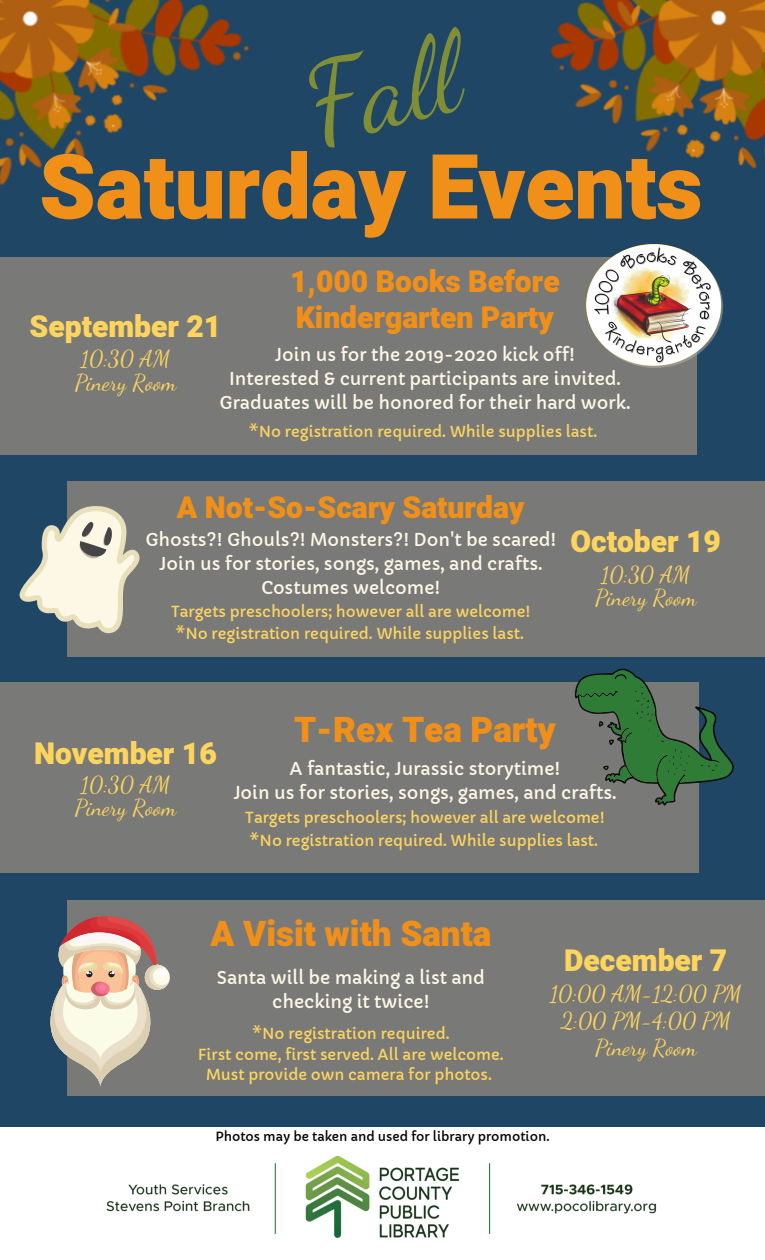
<style>
.page{position:relative;width:765px;height:1260px;background:#fff}
.page>*{position:absolute;margin:0;border:0;box-sizing:border-box;transform-origin:0 0}
.t1{font:900 90px "Heebo";color:#f19018}
.t2{font:900 35px "Heebo";color:#f19018}
.t3{font:900 30px/35.6px "Heebo";color:#f19018}
.t4{font:900 30px "Heebo";color:#fdd55e}
.t5{font:22.5px/23.5px "Dancing Script";color:#fdd55e}
.t6{font:17.5px/24.4px "Capriola";color:#fdf8e6;text-align:center}
.t7{font:15px/20.6px "Capriola";color:#fdd55e}
.t8{font:12.5px "Capriola";color:#000}
</style>
<div class="page">
<div style="left:0;top:0;width:765px;height:1126px;background:#204666"></div>
<div style="left:67px;top:481px;width:698px;height:175px;background:#797978"></div>
<div style="left:0;top:257px;width:697px;height:198px;background:#797978"></div>
<div style="left:0;top:682px;width:698px;height:191px;background:#797978"></div>
<div style="left:67px;top:900px;width:698px;height:196px;background:#797978"></div>
<svg style="left:19px;top:506px;width:121px;height:128px"></svg>
<svg style="left:50px;top:916px;width:120px;height:171px"></svg>
<svg style="left:575px;top:669px;width:159px;height:137px"></svg>
<img style="left:550px;top:0;width:215px;height:169px">
<img style="left:0;top:0;width:249px;height:185px">
<img style="left:586px;top:244px;width:136px;height:123px">
<img style="left:106px;top:1155px;width:551px;height:83px">
<h1 class="t1" style="left:39px;top:124px;width:665px">Saturday Events</h1>
<h3 class="t4" style="left:30px;top:305px;width:193px">September 21</h3>
<h3 class="t3" style="left:290px;top:265px;width:271px">1,000 Books Before<br>Kindergarten Party</h3>
<p class="t5" style="left:75px;top:347px;width:103px">10:30 AM<br>Pinery Room</p>
<p class="t6" style="left:220px;top:342px;width:412px">Join us for the 2019-2020 kick off!<br>Interested &amp; current participants are invited.<br>Graduates will be honored for their hard work.</p>
<p class="t7" style="left:249px;top:421px;width:350px">*No registration required. While supplies last.</p>
<h3 class="t3" style="left:177px;top:491px;width:349px">A Not-So-Scary Saturday</h3>
<p class="t6" style="left:145px;top:527px;width:412px">Ghosts?! Ghouls?! Monsters?! Don't be scared!<br>Join us for stories, songs, games, and crafts.<br>Costumes welcome!</p>
<p class="t7" style="left:171px;top:600px;width:361px;line-height:22.9px">Targets preschoolers; however all are welcome! *No registration required. While supplies last.</p>
<h3 class="t4" style="left:571px;top:520px;width:152px">October 19</h3>
<p class="t5" style="left:595px;top:563px;width:103px">10:30 AM<br>Pinery Room</p>
<h3 class="t4" style="left:34px;top:733px;width:184px">November 16</h3>
<p class="t5" style="left:75px;top:773px;width:103px">10:30 AM<br>Pinery Room</p>
<h2 class="t2" style="left:294px;top:705px;width:263px">T-Rex Tea Party</h2>
<p class="t6" style="left:233px;top:757px;width:385px">A fantastic, Jurassic storytime!<br>Join us for stories, songs, games, and crafts.</p>
<p class="t7" style="left:245px;top:807px;width:361px;line-height:22.9px">Targets preschoolers; however all are welcome! *No registration required. While supplies last.</p>
<h2 class="t2" style="left:210px;top:909px;width:282px">A Visit with Santa</h2>
<p class="t6" style="left:217px;top:966px;width:270px">Santa will be making a list and checking it twice!</p>
<p class="t7" style="left:198px;top:1024px;width:307px;text-align:center">*No registration required.<br>First come, first served. All are welcome.<br>Must provide own camera for photos.</p>
<h3 class="t4" style="left:564px;top:940px;width:165px">December 7</h3>
<p class="t5" style="left:550px;top:980px;width:193px;line-height:27.2px;text-align:center">10:00 AM-12:00 PM<br>2:00 PM-4:00 PM<br>Pinery Room</p>
<p class="t8" style="left:215px;top:1129px;width:336px">Photos may be taken and used for library promotion.</p>
</div>
